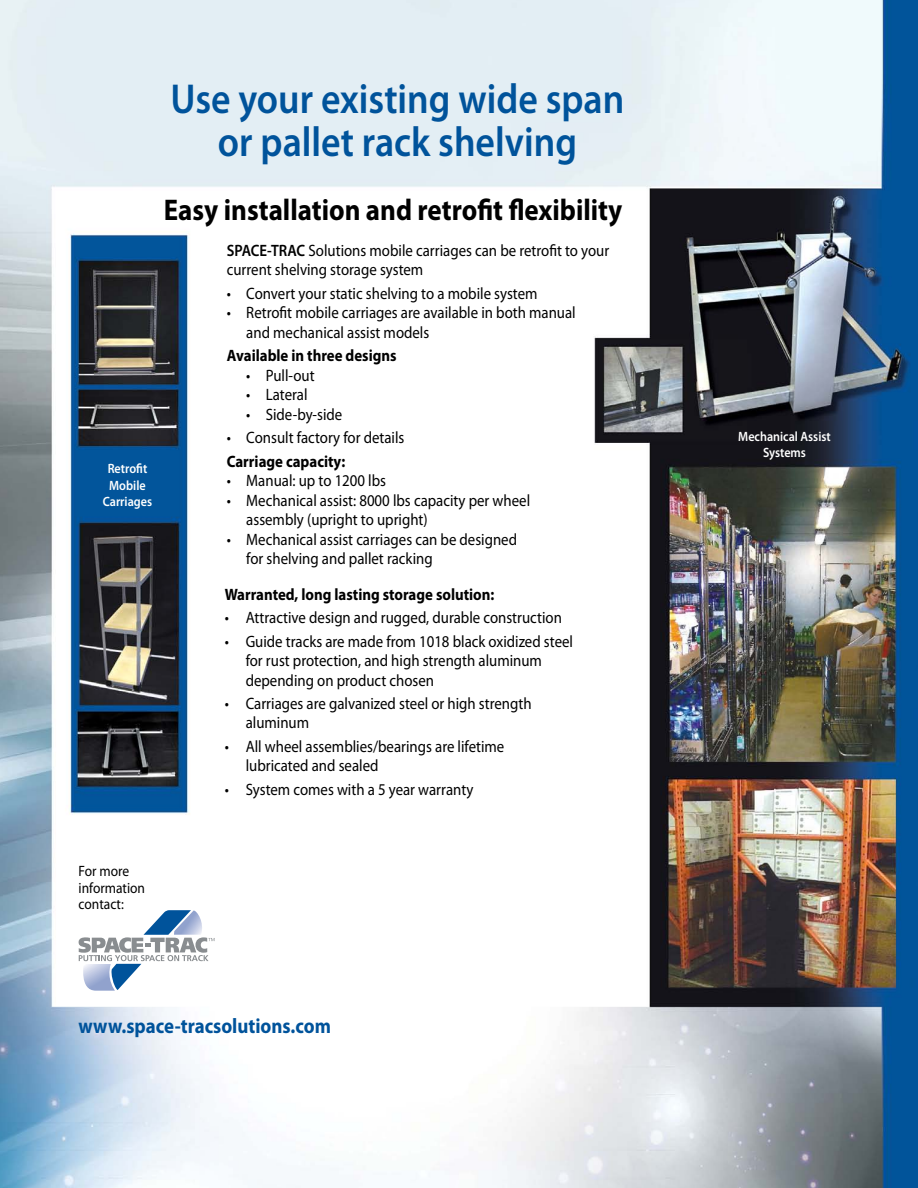
<style>
.page{position:relative;width:918px;height:1188px;background:#fff}
.page>*{position:absolute;margin:0;border:0;box-sizing:border-box;transform-origin:0 0}
.t1{font:600 42px/43.5px "Myriad Pro";color:#00539b;text-align:center;scale:.9 1}
.t2{font:700 30px "Myriad Pro";color:#000;scale:.9 1}
.t3{font:700 21px "Myriad Pro";color:#00539b;scale:.9 1}
.t4{font:16.5px/19.5px "Myriad Pro";color:#000;scale:.9 1}
.t5{font:700 16.5px "Myriad Pro";color:#000;scale:.9 1}
.t6{font:15px/16.5px "Myriad Pro";color:#000;scale:.9 1}
.t7{font:600 13.5px/16.5px "Myriad Pro";color:#fff;text-align:center;scale:.9 1}
.s1{font-weight:600}
</style>
<div class="page">
<img style="left:0;top:0;width:918px;height:1188px">
<svg style="left:79px;top:910px;width:136px;height:81px"></svg>
<h1 class="t1" style="left:171px;top:76px;width:506px">Use your existing wide span or pallet rack shelving</h1>
<p class="t7" style="left:103px;top:460px;width:56px">Retrofit<br>Mobile<br>Carriages</p>
<h2 class="t2" style="left:164px;top:193px;width:511px">Easy installation and retrofit flexibility</h2>
<p class="t4" style="left:227px;top:240px;width:427px"><span class="s1">SPACE-TRAC</span> Solutions mobile carriages can be retrofit to your current shelving storage system</p>
<p class="t4" style="left:227px;top:283px;width:347px">• Convert your static shelving to a mobile system</p>
<p class="t4" style="left:246px;top:303px;width:368px;text-indent:-19px">• Retrofit mobile carriages are available in both manual and mechanical assist models</p>
<p class="t5" style="left:227px;top:346px;width:190px">Available in three designs</p>
<p class="t4" style="left:246px;top:365px;width:78px">• Pull-out</p>
<p class="t4" style="left:246px;top:385px;width:70px">• Lateral</p>
<p class="t4" style="left:246px;top:404px;width:108px">• Side-by-side</p>
<p class="t4" style="left:227px;top:428px;width:199px">• Consult factory for details</p>
<p class="t5" style="left:227px;top:452px;width:133px">Carriage capacity:</p>
<p class="t4" style="left:227px;top:471px;width:179px">• Manual: up to 1200 lbs</p>
<p class="t4" style="left:246px;top:490px;width:317px;text-indent:-19px">• Mechanical assist: 8000 lbs capacity per wheel assembly (upright to upright)</p>
<p class="t4" style="left:246px;top:529px;width:302px;text-indent:-19px">• Mechanical assist carriages can be designed for shelving and pallet racking</p>
<p class="t5" style="left:225px;top:585px;width:301px">Warranted, long lasting storage solution:</p>
<p class="t4" style="left:225px;top:608px;width:376px">• Attractive design and rugged, durable construction</p>
<p class="t4" style="left:246px;top:631px;width:365px;text-indent:-21px">• Guide tracks are made from 1018 black oxidized steel for rust protection, and high strength aluminum depending on product chosen</p>
<p class="t4" style="left:246px;top:693px;width:319px;text-indent:-21px">• Carriages are galvanized steel or high strength aluminum</p>
<p class="t4" style="left:246px;top:736px;width:289px;text-indent:-21px">• All wheel assemblies/bearings are lifetime lubricated and sealed</p>
<p class="t4" style="left:225px;top:779px;width:278px">• System comes with a 5 year warranty</p>
<p class="t6" style="left:79px;top:863px;width:75px">For more information contact:</p>
<p class="t3" style="left:79px;top:1014px;width:282px">www.space-tracsolutions.com</p>
<p class="t7" style="left:738px;top:428px;width:104px">Mechanical Assist<br>Systems</p>
</div>
